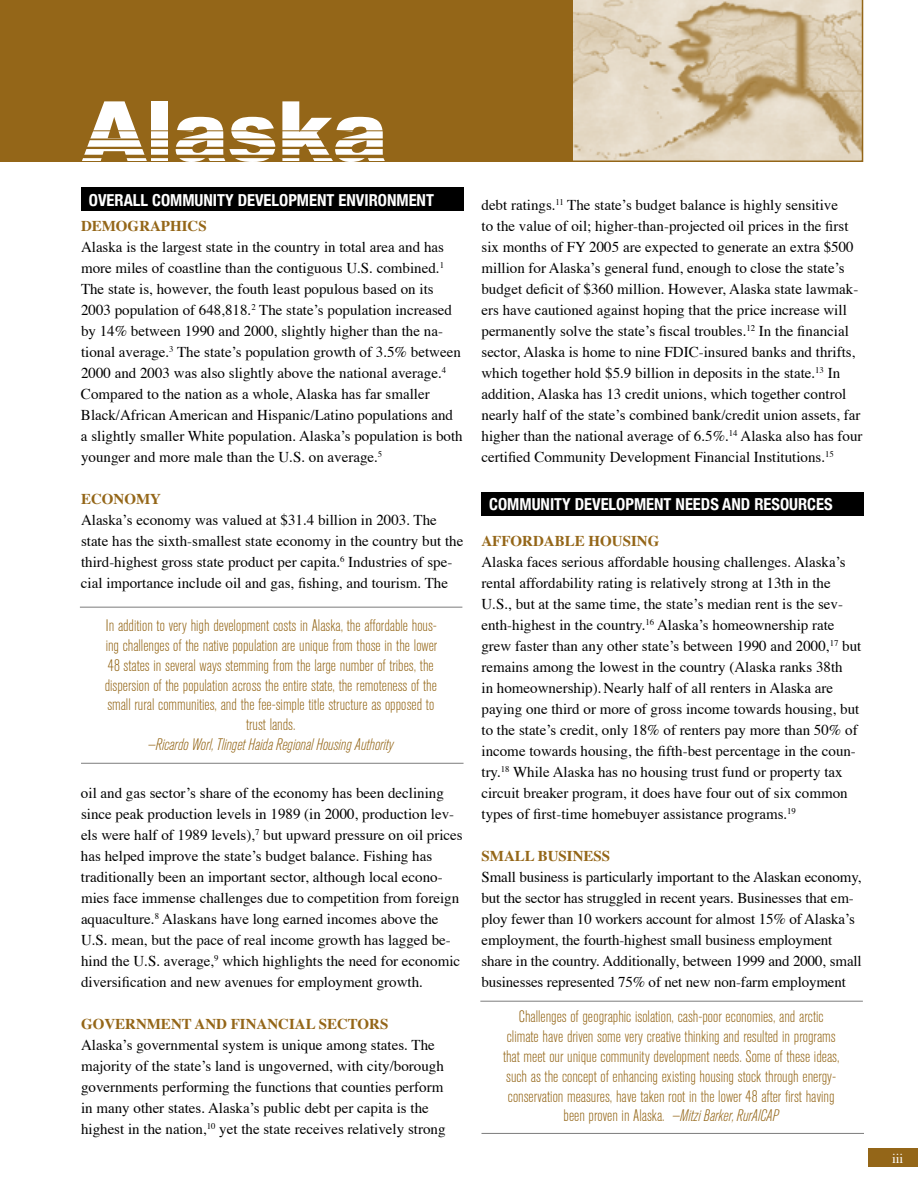
<style>
.page{position:relative;width:918px;height:1188px;background:#fff}
.page>*{position:absolute;margin:0;border:0;box-sizing:border-box;transform-origin:0 0}
.t1{font:900 83.25px/137.2px "Arial";letter-spacing:-.01em;color:#fff}
.t2{font:300 condensed 16.5px/19.8px "Akzidenz Grotesk BE";color:#946618;text-align:center}
.t3{font:700 condensed 16.5px "Helvetica Neue";color:#fff}
.t4{font:italic 300 condensed 16.5px "Akzidenz Grotesk BE";color:#946618}
.t5{font:15px/21px "Times";color:#000}
.t6{font:700 15px "Times";color:#946618}
.t7{font:13.5px "Times";color:#fff}
.s1{font-style:italic}
</style>
<div class="page">
<div style="left:0;top:0;width:571px;height:162px;background:#946618"></div>
<div style="left:869px;top:1148px;width:49px;height:19px;background:#946618"></div>
<hr style="left:80px;top:607px;width:382px;height:1px;background:#7c7c7c">
<hr style="left:81px;top:763px;width:383px;height:1px;background:#7c7c7c">
<div style="left:81px;top:188px;width:383px;height:23px;background:#000"></div>
<hr style="left:480px;top:1001px;width:383px;height:1px;background:#7c7c7c">
<hr style="left:481px;top:1133px;width:383px;height:1px;background:#7c7c7c">
<svg style="left:571px;top:0;width:292px;height:162px;background:#d8c8ac"></svg>
<div style="left:481px;top:492px;width:383px;height:24px;background:#000"></div>
<hr style="left:72px;top:130px;width:376px;height:1px;background:#946618">
<hr style="left:72px;top:139px;width:376px;height:1px;background:#946618">
<hr style="left:72px;top:147px;width:376px;height:2px;background:#946618">
<hr style="left:72px;top:155px;width:376px;height:3px;background:#946618">
<h1 class="t1" style="left:341px;top:63px;width:253px;text-indent:-259px">Alaska<br>Idaho</h1>
<p class="t3" style="left:89px;top:190px;width:347px">OVERALL COMMUNITY DEVELOPMENT ENVIRONMENT</p>
<p class="t5" style="left:481px;top:195px;width:383px">debt ratings.<sup>11</sup> The stateʼs budget balance is highly sensitive<br>to the value of oil; higher-than-projected oil prices in the first six months of FY 2005 are expected to generate an extra $500 million for Alaskaʼs general fund, enough to close the stateʼs budget deficit of $360 million. However, Alaska state lawmak&shy;ers have cautioned against hoping that the price increase will permanently solve the stateʼs fiscal troubles.<sup>12</sup> In the financial sector, Alaska is home to nine FDIC-insured banks and thrifts, which together hold $5.9 billion in deposits in the state.<sup>13</sup> In addition, Alaska has 13 credit unions, which together control nearly half of the stateʼs combined bank/credit union assets, far higher than the national average of 6.5%.<sup>14</sup> Alaska also has four certified Community Development Financial Institutions.<sup>15</sup></p>
<p class="t6" style="left:81px;top:216px;width:127px">DEMOGRAPHICS</p>
<p class="t5" style="left:81px;top:237px;width:383px">Alaska is the largest state in the country in total area and has more miles of coastline than the contiguous U.S. combined.<sup>1<br></sup>The state is, however, the fouth least populous based on its 2003 population of 648,818.<sup>2</sup> The stateʼs population increased by 14% between 1990 and 2000, slightly higher than the na&shy;tional average.<sup>3</sup> The stateʼs population growth of 3.5% between 2000 and 2003 was also slightly above the national average.<sup>4<br></sup>Compared to the nation as a whole, Alaska has far smaller Black/African American and Hispanic/Latino populations and a slightly smaller White population. Alaskaʼs population is both younger and more male than the U.S. on average.<sup>5</sup></p>
<p class="t6" style="left:81px;top:489px;width:81px">ECONOMY</p>
<p class="t5" style="left:81px;top:510px;width:384px">Alaskaʼs economy was valued at $31.4 billion in 2003. The state has the sixth-smallest state economy in the country but the third-highest gross state product per capita.<sup>6</sup> Industries of spe&shy;cial importance include oil and gas, fishing, and tourism. The</p>
<p class="t3" style="left:489px;top:495px;width:345px">COMMUNITY DEVELOPMENT NEEDS AND RESOURCES</p>
<p class="t6" style="left:482px;top:531px;width:179px">AFFORDABLE HOUSING</p>
<p class="t5" style="left:481px;top:552px;width:381px">Alaska faces serious affordable housing challenges. Alaskaʼs rental affordability rating is relatively strong at 13th in the U.S., but at the same time, the stateʼs median rent is the sev&shy;enth-highest in the country.<sup>16</sup> Alaskaʼs homeownership rate grew faster than any other stateʼs between 1990 and 2000,<sup>17</sup> but remains among the lowest in the country (Alaska ranks 38th<br>in homeownership). Nearly half of all renters in Alaska are paying one third or more of gross income towards housing, but to the stateʼs credit, only 18% of renters pay more than 50% of income towards housing, the fifth-best percentage in the coun&shy;try.<sup>18</sup> While Alaska has no housing trust fund or property tax circuit breaker program, it does have four out of six common types of first-time homebuyer assistance programs.<sup>19</sup></p>
<p class="t6" style="left:482px;top:846px;width:130px">SMALL BUSINESS</p>
<p class="t5" style="left:481px;top:867px;width:382px">Small business is particularly important to the Alaskan economy, but the sector has struggled in recent years. Businesses that em&shy;ploy fewer than 10 workers account for almost 15% of Alaskaʼs employment, the fourth-highest small business employment share in the country. Additionally, between 1999 and 2000, small businesses represented 75% of net new non-farm employment</p>
<p class="t2" style="left:105px;top:616px;width:334px">In addition to very high development costs in Alaska, the affordable hous&shy;ing challenges of the native population are unique from those in the lower 48 states in several ways stemming from the large number of tribes, the dispersion of the population across the entire state, the remoteness of the small rural communities, and the fee-simple title structure as opposed to trust lands.</p>
<p class="t4" style="left:148px;top:735px;width:247px">—Ricardo Worl, Tlinget Haida Regional Housing Authority</p>
<p class="t5" style="left:81px;top:783px;width:383px">oil and gas sectorʼs share of the economy has been declining since peak production levels in 1989 (in 2000, production lev&shy;els were half of 1989 levels),<sup>7</sup> but upward pressure on oil prices has helped improve the stateʼs budget balance. Fishing has traditionally been an important sector, although local econo&shy;mies face immense challenges due to competition from foreign aquaculture.<sup>8</sup> Alaskans have long earned incomes above the U.S. mean, but the pace of real income growth has lagged be&shy;hind the U.S. average,<sup>9</sup> which highlights the need for economic diversification and new avenues for employment growth.</p>
<p class="t6" style="left:81px;top:1014px;width:309px">GOVERNMENT AND FINANCIAL SECTORS</p>
<p class="t5" style="left:81px;top:1035px;width:366px">Alaskaʼs governmental system is unique among states. The majority of the stateʼs land is ungoverned, with city/borough governments performing the functions that counties perform in many other states. Alaskaʼs public debt per capita is the highest in the nation,<sup>10</sup> yet the state receives relatively strong</p>
<p class="t2" style="left:503px;top:1007px;width:338px">Challenges of geographic isolation, cash-poor economies, and arctic climate have driven some very creative thinking and resulted in programs that meet our unique community development needs. Some of these ideas, such as the concept of enhancing existing housing stock through energy&shy;conservation measures, have taken root in the lower 48 after first having been proven in Alaska. <span class="s1">—Mitzi Barker, RurAlCAP</span></p>
<p class="t7" style="left:892px;top:1150px;width:13px">iii</p>
</div>
